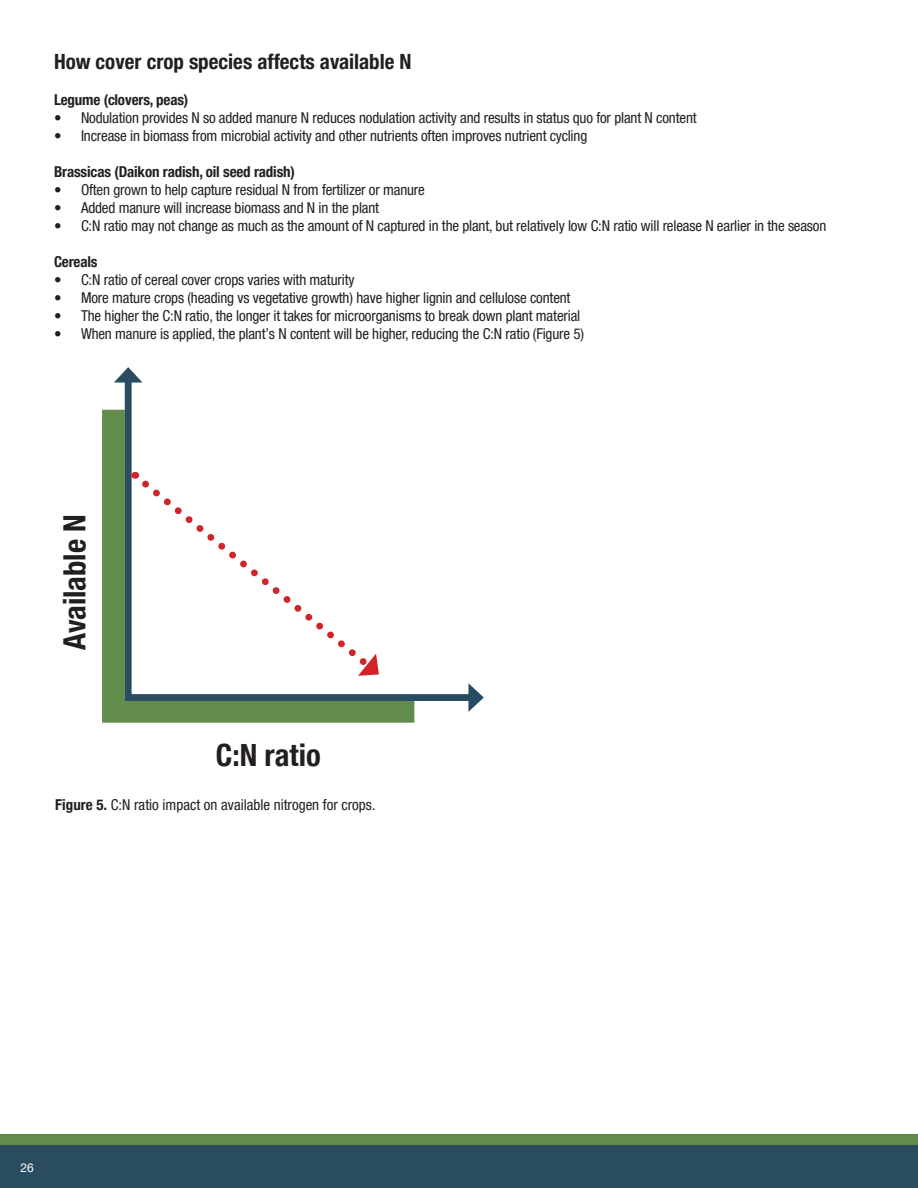
<style>
.page{position:relative;width:918px;height:1188px;background:#fff}
.page>*{position:absolute;margin:0;border:0;box-sizing:border-box;transform-origin:0 0}
.t1{font:700 condensed 30.6px "Helvetica Neue LT Pro";color:#231f20}
.t2{font:700 condensed 21px "Helvetica Neue LT Pro";color:#231f20}
.t3{font:condensed 15px "Helvetica Neue LT Pro";letter-spacing:-.01em;color:#231f20}
.t4{font:700 condensed 15px "Helvetica Neue LT Pro";letter-spacing:-.01em;color:#231f20}
.t5{font:12px "Helvetica Neue LT Pro";color:#fff}
.s1{font-weight:700}
</style>
<div class="page">
<div style="left:0;top:1134px;width:918px;height:54px;background:#2a4c61"></div>
<div style="left:0;top:1134px;width:918px;height:11px;background:#618c4c"></div>
<div style="left:102px;top:409px;width:313px;height:314px;background:#618c4c"></div>
<svg style="left:121px;top:383px;width:347px;height:321px"></svg>
<svg style="left:114px;top:367px;width:29px;height:16px"></svg>
<svg style="left:468px;top:683px;width:16px;height:29px"></svg>
<svg style="left:136px;top:474px;width:240px;height:200px"></svg>
<svg style="left:358px;top:654px;width:21px;height:22px"></svg>
<hr style="left:917px;top:0;width:1px;height:40px;background:#618c4c">
<p class="t2" style="left:54px;top:49px;width:359px">How cover crop species affects available N</p>
<p class="t4" style="left:54px;top:91px;width:136px">Legume (clovers, peas)</p>
<p class="t3" style="left:54px;top:109px;width:644px">• Nodulation provides N so added manure N reduces nodulation activity and results in status quo for plant N content</p>
<p class="t3" style="left:54px;top:127px;width:535px">• Increase in biomass from microbial activity and other nutrients often improves nutrient cycling</p>
<p class="t4" style="left:54px;top:163px;width:243px">Brassicas (Daikon radish, oil seed radish)</p>
<p class="t3" style="left:54px;top:181px;width:372px">• Often grown to help capture residual N from fertilizer or manure</p>
<p class="t3" style="left:54px;top:199px;width:327px">• Added manure will increase biomass and N in the plant</p>
<p class="t3" style="left:54px;top:217px;width:774px">• C:N ratio may not change as much as the amount of N captured in the plant, but relatively low C:N ratio will release N earlier in the season</p>
<p class="t4" style="left:54px;top:253px;width:45px">Cereals</p>
<p class="t3" style="left:54px;top:271px;width:302px">• C:N ratio of cereal cover crops varies with maturity</p>
<p class="t3" style="left:54px;top:289px;width:518px">• More mature crops (heading vs vegetative growth) have higher lignin and cellulose content</p>
<p class="t3" style="left:54px;top:307px;width:528px">• The higher the C:N ratio, the longer it takes for microorganisms to break down plant material</p>
<p class="t3" style="left:54px;top:325px;width:532px">• When manure is applied, the plant’s N content will be higher, reducing the C:N ratio (Figure 5)</p>
<p class="t1" style="left:56px;top:650px;width:137px;rotate:-90deg">Available N</p>
<p class="t1" style="left:216px;top:737px;width:106px">C:N ratio</p>
<p class="t3" style="left:55px;top:796px;width:322px"><span class="s1">Figure 5.</span> C:N ratio impact on available nitrogen for crops.</p>
<p class="t5" style="left:20px;top:1160px;width:15px">26</p>
</div>
